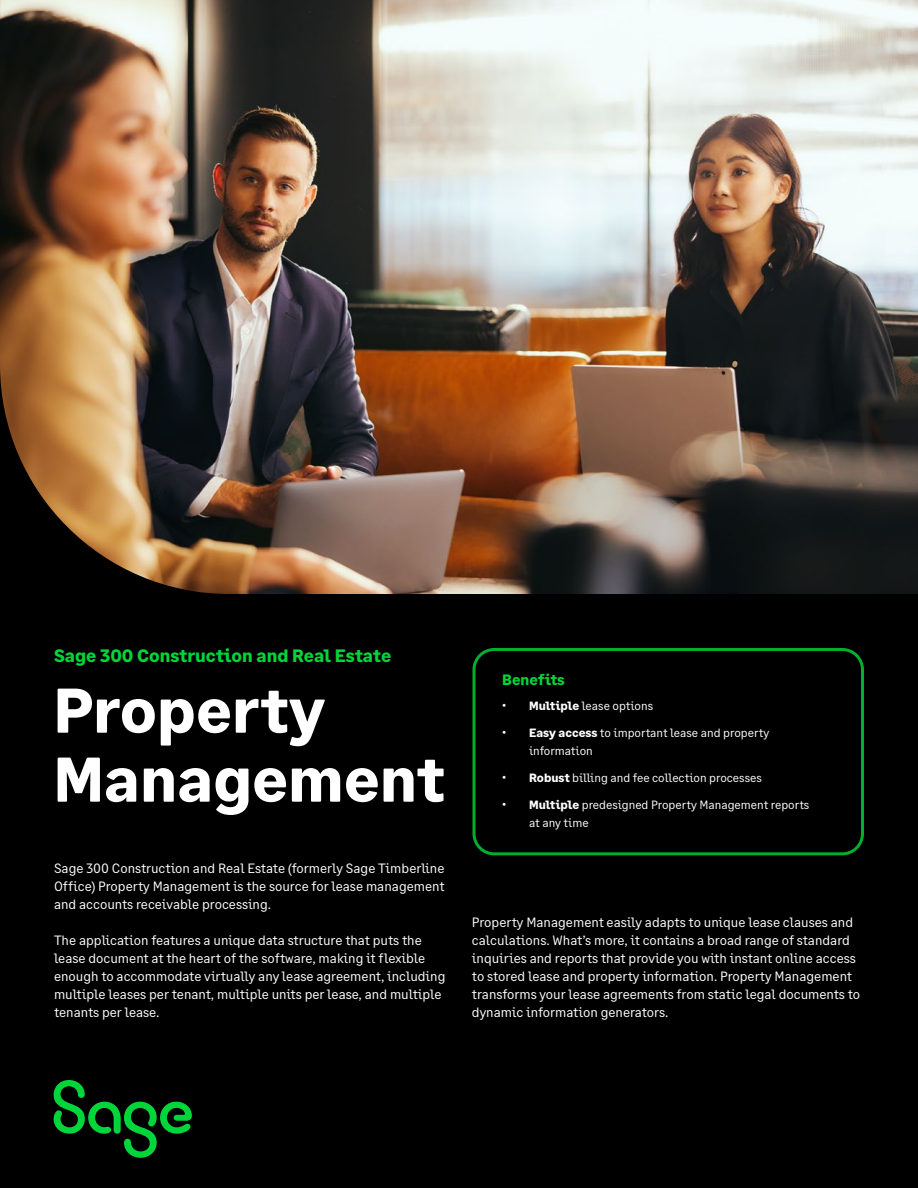
<style>
.page{position:relative;width:918px;height:1188px;background:#000}
.page>*{position:absolute;margin:0;border:0;box-sizing:border-box;transform-origin:0 0}
.t1{font:700 63px/69px "Sage Text";color:#fff}
.t2{font:700 18px "Sage Text";color:#00d639}
.t3{font:700 15px "Sage Text";color:#00d639}
.t4{font:13.5px/18px "Sage Text";color:#fff}
.t5{font:12px/18px "Sage Text";color:#fff}
.s1{font-size:13.5px}
.s2{font-weight:700}
</style>
<div class="page">
<img style="left:0;top:0;width:918px;height:594px">
<div style="left:472px;top:648px;width:392px;height:207px;border:3px solid #00af2d;border-radius:20px"></div>
<svg style="left:54px;top:1080px;width:138px;height:78px"></svg>
<h2 class="t2" style="left:54px;top:645px;width:339px">Sage 300 Construction and Real Estate</h2>
<h1 class="t1" style="left:53px;top:677px;width:393px">Property<br>Management</h1>
<p class="t4" style="left:54px;top:859px;width:392px;text-align:justify">Sage 300 Construction and Real Estate (formerly Sage Timberline Office) Property Management is the source for lease management and accounts receivable processing.</p>
<p class="t4" style="left:54px;top:931px;width:393px">The application features a unique data structure that puts the lease document at the heart of the software, making it flexible enough to accommodate virtually any lease agreement, including multiple leases per tenant, multiple units per lease, and multiple tenants per lease.</p>
<p class="t3" style="left:502px;top:670px;width:64px">Benefits</p>
<p class="t5" style="left:502px;top:697px;width:152px"><span class="s1">•</span> <span class="s2">Multiple</span> lease options</p>
<p class="t5" style="left:529px;top:724px;width:241px;text-indent:-27px"><span class="s1">•</span> <span class="s2">Easy access</span> to important lease and property information</p>
<p class="t5" style="left:502px;top:769px;width:261px"><span class="s1">•</span> <span class="s2">Robust</span> billing and fee collection processes</p>
<p class="t5" style="left:529px;top:796px;width:282px;text-indent:-27px"><span class="s1">•</span> <span class="s2">Multiple</span> predesigned Property Management reports at any time</p>
<p class="t4" style="left:472px;top:913px;width:390px">Property Management easily adapts to unique lease clauses and calculations. What’s more, it contains a broad range of standard inquiries and reports that provide you with instant online access to stored lease and property information. Property Management transforms your lease agreements from static legal documents to dynamic information generators.</p>
</div>
